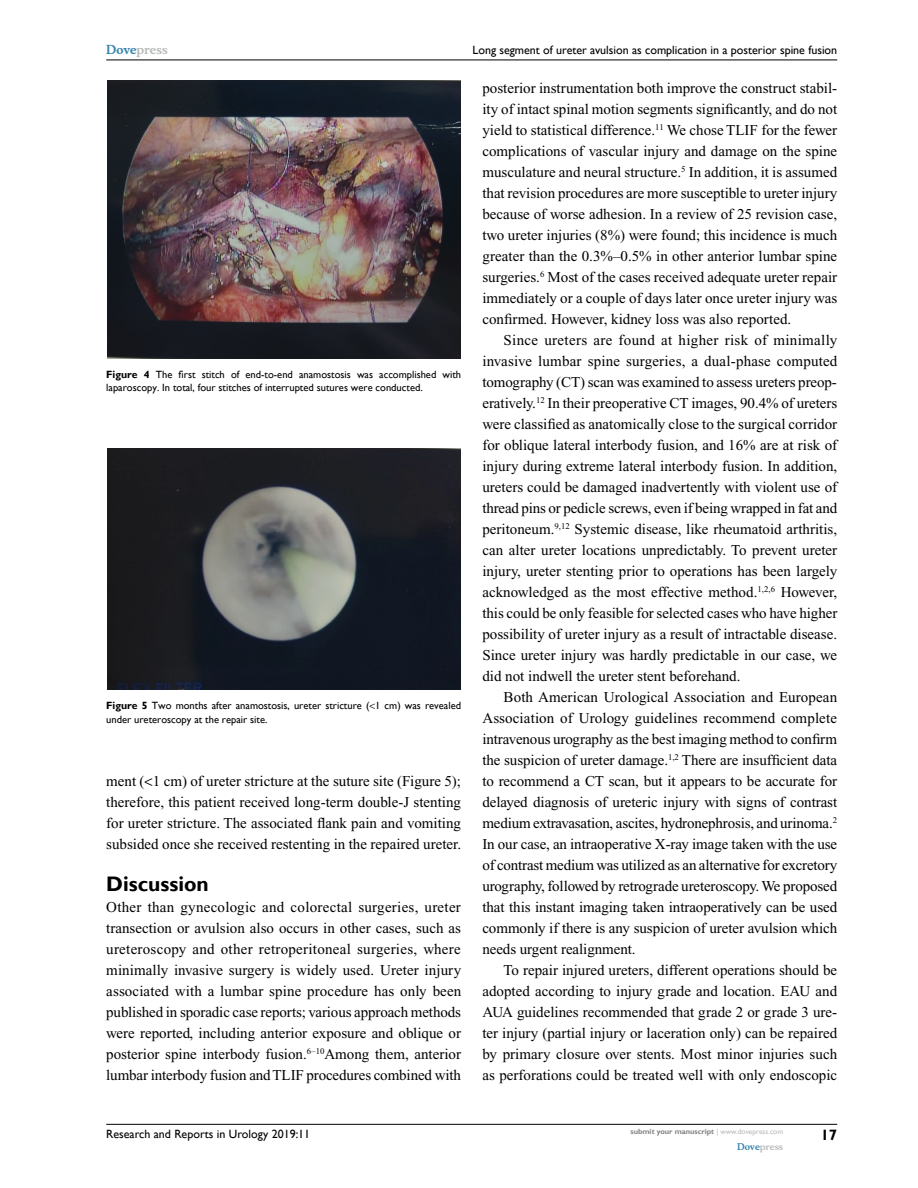
<style>
.page{position:relative;width:918px;height:1188px;background:#fff}
.page>*{position:absolute;margin:0;border:0;box-sizing:border-box;transform-origin:0 0}
.t1{font:700 21px "Gill Sans";color:#000}
.t2{font:15px/21px "Times New Roman";color:#000;text-align:justify}
.t3{font:700 15px "Gill Sans";color:#000}
.t4{font:12px "Gill Sans";color:#000}
.t5{font:700 12px "Musee";color:#b8babc}
.t6{font:10.5px/13.5px "Gill Sans";color:#000}
.t7{font:700 9px "Musee";color:#b8babc}
.t8{font:700 7.5px "Gill Sans";color:#808285}
.s1{color:#3785ad}
.s2{font-weight:700}
.s3{font-weight:400;color:#b8babc}
</style>
<div class="page">
<hr style="left:106px;top:1124px;width:731px;height:1px;background:#000">
<hr style="left:106px;top:60px;width:731px;height:1px;background:#000">
<img style="left:107px;top:81px;width:353px;height:278px">
<img style="left:107px;top:449px;width:353px;height:240px">
<p class="t5" style="left:106px;top:43px;width:63px"><span class="s1">Dove</span>press</p>
<p class="t6" style="left:106px;top:368px;width:356px"><span class="s2">Figure 4</span> The first stitch of end-to-end anamostosis was accomplished with laparoscopy. In total, four stitches of interrupted sutures were conducted.</p>
<p class="t6" style="left:106px;top:699px;width:356px"><span class="s2">Figure 5</span> Two months after anamostosis, ureter stricture ( 1 cm) was revealed under ureteroscopy at the repair site.</p>
<p class="t2" style="left:106px;top:770px;width:356px">ment ( 1 cm) of ureter stricture at the suture site (Figure 5); therefore, this patient received long-term double-J stenting for ureter stricture. The associated flank pain and vomiting subsided once she received restenting in the repaired ureter.</p>
<h1 class="t1" style="left:106px;top:871px;width:104px">Discussion</h1>
<p class="t2" style="left:106px;top:896px;width:357px">Other than gynecologic and colorectal surgeries, ureter transection or avulsion also occurs in other cases, such as ureteroscopy and other retroperitoneal surgeries, where minimally invasive surgery is widely used. Ureter injury associated with a lumbar spine procedure has only been published in sporadic case reports; various approach methods were reported, including anterior exposure and oblique or posterior spine interbody fusion.<sup>6–10</sup>Among them, anterior lumbar interbody fusion and TLIF procedures combined with</p>
<p class="t4" style="left:473px;top:43px;width:366px">Long segment of ureter avulsion as complication in a posterior spine fusion</p>
<p class="t2" style="left:482px;top:77px;width:357px">posterior instrumentation both improve the construct stabil&shy;ity of intact spinal motion segments significantly, and do not yield to statistical difference.<sup>11</sup> We chose TLIF for the fewer complications of vascular injury and damage on the spine musculature and neural structure.<sup>5</sup> In addition, it is assumed that revision procedures are more susceptible to ureter injury because of worse adhesion. In a review of 25 revision case, two ureter injuries (8%) were found; this incidence is much greater than the 0.3%–0.5% in other anterior lumbar spine surgeries.<sup>6</sup> Most of the cases received adequate ureter repair immediately or a couple of days later once ureter injury was confirmed. However, kidney loss was also reported.</p>
<p class="t2" style="left:482px;top:329px;width:357px;text-indent:21px">Since ureters are found at higher risk of minimally invasive lumbar spine surgeries, a dual-phase computed tomography (CT) scan was examined to assess ureters preop&shy;eratively.<sup>12</sup> In their preoperative CT images, 90.4% of ureters were classified as anatomically close to the surgical corridor for oblique lateral interbody fusion, and 16% are at risk of injury during extreme lateral interbody fusion. In addition, ureters could be damaged inadvertently with violent use of thread pins or pedicle screws, even if being wrapped in fat and peritoneum.<sup>9,12</sup> Systemic disease, like rheumatoid arthritis, can alter ureter locations unpredictably. To prevent ureter injury, ureter stenting prior to operations has been largely acknowledged as the most effective method.<sup>1,2,6</sup> However, this could be only feasible for selected cases who have higher possibility of ureter injury as a result of intractable disease.<br>Since ureter injury was hardly predictable in our case, we did not indwell the ureter stent beforehand.</p>
<p class="t2" style="left:482px;top:686px;width:357px;text-indent:21px">Both American Urological Association and European Association of Urology guidelines recommend complete intravenous urography as the best imaging method to confirm the suspicion of ureter damage.<sup>1,2</sup> There are insufficient data to recommend a CT scan, but it appears to be accurate for delayed diagnosis of ureteric injury with signs of contrast medium extravasation, ascites, hydronephrosis, and urinoma.<sup>2<br></sup>In our case, an intraoperative X-ray image taken with the use of contrast medium was utilized as an alternative for excretory urography, followed by retrograde ureteroscopy. We proposed that this instant imaging taken intraoperatively can be used commonly if there is any suspicion of ureter avulsion which needs urgent realignment.</p>
<p class="t2" style="left:482px;top:959px;width:356px;text-indent:21px">To repair injured ureters, different operations should be adopted according to injury grade and location. EAU and AUA guidelines recommended that grade 2 or grade 3 ure&shy;ter injury (partial injury or laceration only) can be repaired by primary closure over stents. Most minor injuries such as perforations could be treated well with only endoscopic</p>
<p class="t4" style="left:106px;top:1127px;width:206px">Research and Reports in Urology 2019:11</p>
<p class="t8" style="left:631px;top:1127px;width:154px">submit your manuscript <span class="s3">| www.dovepress.com</span></p>
<p class="t7" style="left:737px;top:1141px;width:48px"><span class="s1">Dove</span>press</p>
<p class="t3" style="left:821px;top:1126px;width:18px">17</p>
</div>
